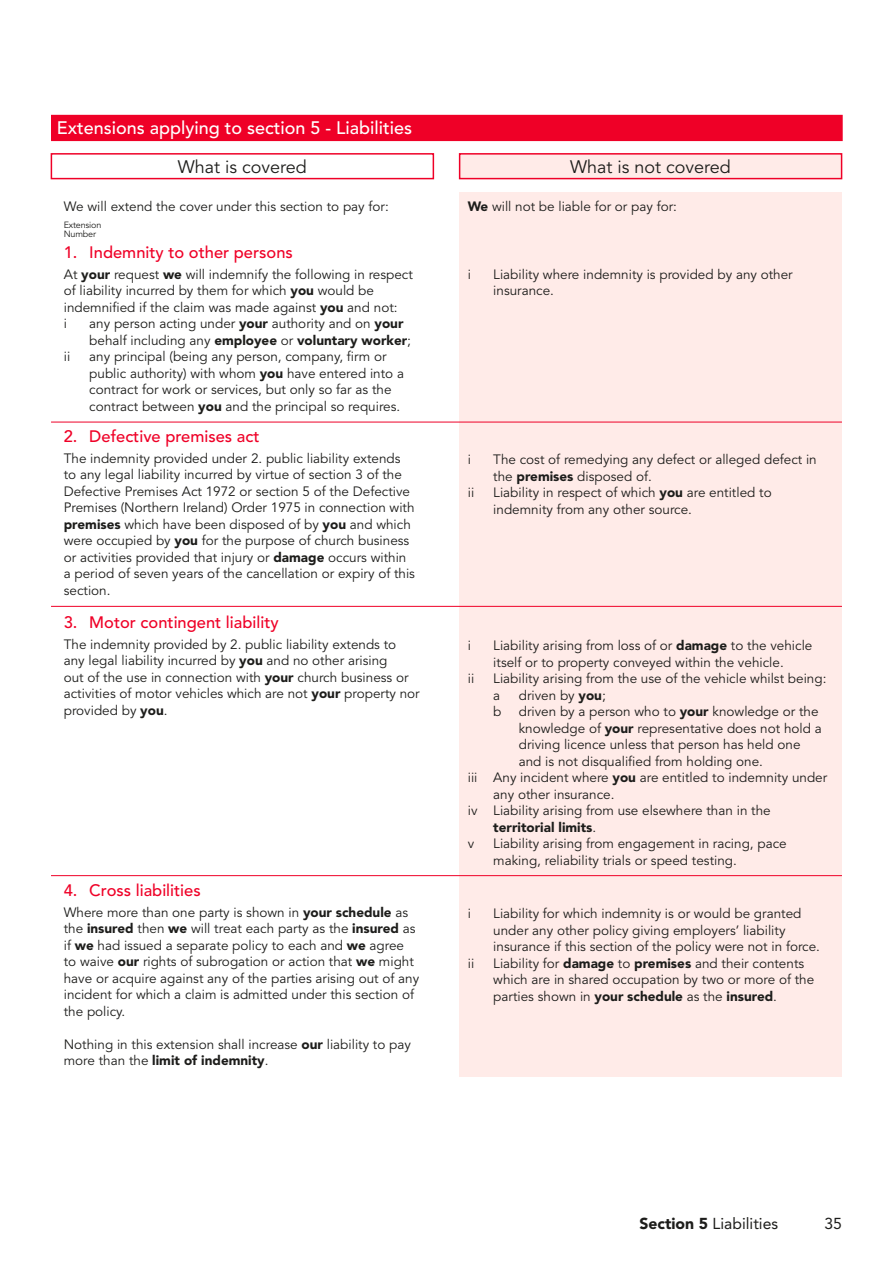
<style>
.page{position:relative;width:893px;height:1263px;background:#fff}
.page>*{position:absolute;margin:0;border:0;box-sizing:border-box;transform-origin:0 0}
.t1{font:500 18px "Avenir";color:#fff}
.t2{font:18px "Avenir";color:#1d1d1b}
.t3{font:500 16.5px "Avenir";color:#ef0027}
.t4{font:15.75px "Avenir";color:#1d1d1b}
.t5{font:13.5px/16.5px "Avenir";color:#1d1d1b}
.t6{font:900 13.5px "Avenir";color:#1d1d1b}
.t7{font:9px/9px "Avenir";letter-spacing:-.02em;color:#1d1d1b}
.s1{font-weight:900}
.s2{font-weight:400}
</style>
<div class="page">
<div style="left:51px;top:153px;width:383px;height:26px;border:2px solid #ef0027"></div>
<div style="left:460px;top:154px;width:382px;height:25px;background:#ffebe8"></div>
<div style="left:459px;top:153px;width:383px;height:26px;border:2px solid #ef0027"></div>
<div style="left:459px;top:192px;width:383px;height:884px;background:#ffebe8"></div>
<div style="left:52px;top:116px;width:790px;height:24px;background:#ef0027"></div>
<div style="left:51px;top:115px;width:792px;height:26px;border:2px solid #ef0027"></div>
<hr style="left:51px;top:422px;width:791px;height:1px;background:#ef0027">
<hr style="left:51px;top:606px;width:791px;height:1px;background:#ef0027">
<hr style="left:51px;top:875px;width:791px;height:1px;background:#ef0027">
<h1 class="t1" style="left:57px;top:118px;width:357px">Extensions applying to section 5 - Liabilities</h1>
<h1 class="t2" style="left:178px;top:156px;width:131px">What is covered</h1>
<h1 class="t2" style="left:570px;top:156px;width:162px">What is not covered</h1>
<p class="t5" style="left:468px;top:198px;width:211px"><span class="s1">We</span> will not be liable for or pay for:</p>
<p class="t5" style="left:64px;top:198px;width:326px">We will extend the cover under this section to pay for:</p>
<p class="t7" style="left:64px;top:221px;width:39px">Extension<br>Number</p>
<p class="t3" style="left:64px;top:243px;width:231px">1. Indemnity to other persons</p>
<p class="t5" style="left:64px;top:266px;width:351px">At <span class="s1">your</span> request <span class="s1">we</span> will indemnify the following in respect of liability incurred by them for which <span class="s1">you</span> would be indemnified if the claim was made against <span class="s1">you</span> and not:<br>i</p>
<p class="t5" style="left:468px;top:266px;width:5px">i</p>
<p class="t5" style="left:493px;top:266px;width:301px">Liability where indemnity is provided by any other insurance.</p>
<p class="t5" style="left:89px;top:315px;width:323px">any person acting under <span class="s1">your</span> authority and on <span class="s1">your </span>behalf including any <span class="s1">employee</span> or <span class="s1">voluntary worker</span>;</p>
<p class="t5" style="left:64px;top:348px;width:8px">ii</p>
<p class="t5" style="left:89px;top:348px;width:316px">any principal (being any person, company, firm or public authority) with whom <span class="s1">you</span> have entered into a contract for work or services, but only so far as the contract between <span class="s1">you</span> and the principal so requires.</p>
<p class="t3" style="left:64px;top:427px;width:197px">2. Defective premises act</p>
<p class="t5" style="left:64px;top:450px;width:353px">The indemnity provided under 2. public liability extends to any legal liability incurred by virtue of section 3 of the Defective Premises Act 1972 or section 5 of the Defective Premises (Northern Ireland) Order 1975 in connection with <span class="s1">premises</span> which have been disposed of by <span class="s1">you</span> and which were occupied by <span class="s1">you</span> for the purpose of church business or activities provided that injury or <span class="s1">damage</span> occurs within a period of seven years of the cancellation or expiry of this section.</p>
<p class="t3" style="left:64px;top:613px;width:216px">3. Motor contingent liability</p>
<p class="t5" style="left:64px;top:636px;width:357px">The indemnity provided by 2. public liability extends to any legal liability incurred by <span class="s1">you</span> and no other arising<br>out of the use in connection with <span class="s1">your</span> church business or activities of motor vehicles which are not <span class="s1">your</span> property nor provided by <span class="s1">you</span>.</p>
<p class="t3" style="left:64px;top:881px;width:138px">4. Cross liabilities</p>
<p class="t5" style="left:64px;top:904px;width:357px">Where more than one party is shown in <span class="s1">your schedule</span> as the <span class="s1">insured</span> then <span class="s1">we</span> will treat each party as the <span class="s1">insured</span> as if <span class="s1">we</span> had issued a separate policy to each and <span class="s1">we</span> agree to waive <span class="s1">our</span> rights of subrogation or action that <span class="s1">we</span> might have or acquire against any of the parties arising out of any incident for which a claim is admitted under this section of the policy.</p>
<p class="t5" style="left:64px;top:1036px;width:349px">Nothing in this extension shall increase <span class="s1">our</span> liability to pay more than the <span class="s1">limit of indemnity</span>.</p>
<p class="t5" style="left:468px;top:452px;width:5px">i</p>
<p class="t5" style="left:493px;top:452px;width:325px">The cost of remedying any defect or alleged defect in the <span class="s1">premises</span> disposed of.</p>
<p class="t5" style="left:468px;top:485px;width:8px">ii</p>
<p class="t5" style="left:493px;top:485px;width:280px">Liability in respect of which <span class="s1">you</span> are entitled to indemnity from any other source.</p>
<p class="t5" style="left:468px;top:637px;width:5px">i</p>
<p class="t5" style="left:493px;top:637px;width:321px">Liability arising from loss of or <span class="s1">damage</span> to the vehicle itself or to property conveyed within the vehicle.</p>
<p class="t5" style="left:468px;top:670px;width:8px">ii</p>
<p class="t5" style="left:493px;top:670px;width:335px">Liability arising from the use of the vehicle whilst being: a</p>
<p class="t5" style="left:519px;top:687px;width:88px">driven by <span class="s1">you</span>;</p>
<p class="t5" style="left:493px;top:703px;width:10px">b</p>
<p class="t5" style="left:519px;top:703px;width:301px">driven by a person who to <span class="s1">your</span> knowledge or the</p>
<p class="t5" style="left:519px;top:720px;width:304px">knowledge of <span class="s1">your</span> representative does not hold a</p>
<p class="t5" style="left:519px;top:736px;width:283px">driving licence unless that person has held one</p>
<p class="t5" style="left:519px;top:753px;width:246px">and is not disqualified from holding one.</p>
<p class="t5" style="left:468px;top:769px;width:361px">iii Any incident where <span class="s1">you</span> are entitled to indemnity under</p>
<p class="t5" style="left:493px;top:786px;width:123px">any other insurance.</p>
<p class="t5" style="left:468px;top:802px;width:304px">iv Liability arising from use elsewhere than in the</p>
<p class="t6" style="left:493px;top:819px;width:105px">territorial limits<span class="s2">.</span></p>
<p class="t5" style="left:468px;top:835px;width:8px">v</p>
<p class="t5" style="left:493px;top:835px;width:295px">Liability arising from engagement in racing, pace making, reliability trials or speed testing.</p>
<p class="t5" style="left:468px;top:906px;width:5px">i</p>
<p class="t5" style="left:493px;top:906px;width:328px">Liability for which indemnity is or would be granted under any other policy giving employers’ liability insurance if this section of the policy were not in force.</p>
<p class="t5" style="left:468px;top:955px;width:8px">ii</p>
<p class="t5" style="left:493px;top:955px;width:323px">Liability for <span class="s1">damage</span> to <span class="s1">premises</span> and their contents which are in shared occupation by two or more of the parties shown in <span class="s1">your schedule</span> as the <span class="s1">insured</span>.</p>
<p class="t4" style="left:639px;top:1214px;width:140px"><span class="s1">Section 5</span> Liabilities</p>
<p class="t4" style="left:824px;top:1214px;width:19px">35</p>
</div>
